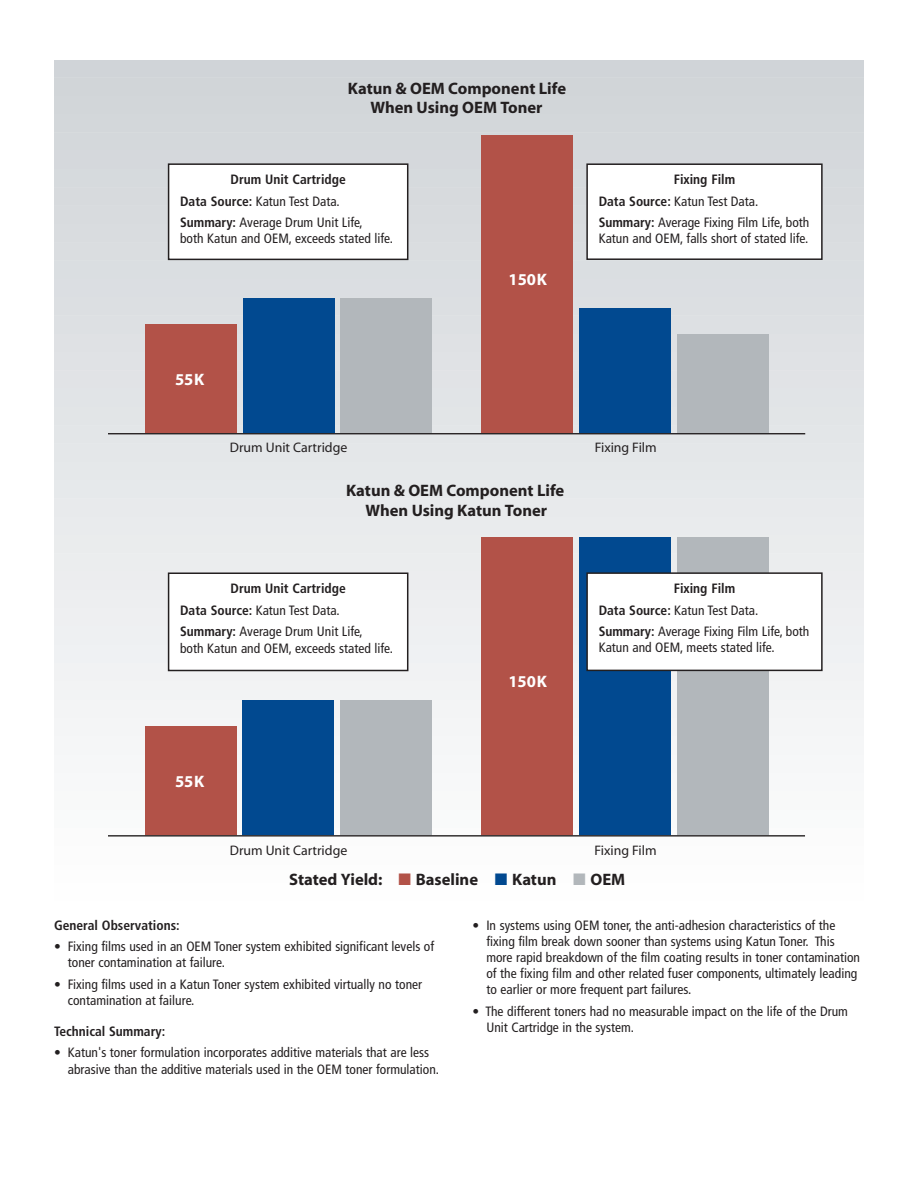
<style>
.page{position:relative;width:918px;height:1188px;background:#fff}
.page>*{position:absolute;margin:0;border:0;box-sizing:border-box;transform-origin:0 0}
.t1{font:700 16.65px/19.4px "Myriad";color:#231f20;text-align:center}
.t2{font:700 16.65px "Myriad";color:#fff}
.t3{font:13.8px "Myriad";color:#231f20}
.t4{font:condensed 13.5px/16.2px "Frutiger";color:#231f20}
.t5{font:700 condensed 13.5px/21.6px "Frutiger";color:#231f20}
.s1{font-weight:400}
.s2{font-weight:700}
.s3{color:#b25248}
.s4{color:#014990}
.s5{color:#b2b7bb}
</style>
<div class="page">
<div style="left:54px;top:61px;width:810px;height:16px;background:#d0d4d8"></div>
<div style="left:54px;top:78px;width:810px;height:18px;background:#d1d5d8"></div>
<div style="left:54px;top:96px;width:810px;height:18px;background:#d2d6d9"></div>
<div style="left:54px;top:114px;width:810px;height:18px;background:#d3d7da"></div>
<div style="left:54px;top:133px;width:810px;height:18px;background:#d4d8db"></div>
<div style="left:54px;top:151px;width:810px;height:18px;background:#d5d8dc"></div>
<div style="left:54px;top:169px;width:810px;height:18px;background:#d6dadd"></div>
<div style="left:54px;top:187px;width:810px;height:19px;background:#d7dadd"></div>
<div style="left:54px;top:206px;width:810px;height:18px;background:#d8dbde"></div>
<div style="left:54px;top:224px;width:810px;height:18px;background:#d9dcdf"></div>
<div style="left:54px;top:242px;width:810px;height:19px;background:#dadde0"></div>
<div style="left:54px;top:261px;width:810px;height:18px;background:#dadee1"></div>
<div style="left:54px;top:279px;width:810px;height:18px;background:#dbdee2"></div>
<div style="left:54px;top:297px;width:810px;height:18px;background:#dcdfe2"></div>
<div style="left:54px;top:316px;width:810px;height:18px;background:#dde0e3"></div>
<div style="left:54px;top:334px;width:810px;height:18px;background:#dfe1e4"></div>
<div style="left:54px;top:352px;width:810px;height:18px;background:#e0e2e5"></div>
<div style="left:54px;top:370px;width:810px;height:19px;background:#e1e3e6"></div>
<div style="left:54px;top:389px;width:810px;height:18px;background:#e1e4e7"></div>
<div style="left:54px;top:407px;width:810px;height:18px;background:#e2e5e7"></div>
<div style="left:54px;top:425px;width:810px;height:19px;background:#e3e6e8"></div>
<div style="left:54px;top:444px;width:810px;height:18px;background:#e4e7e9"></div>
<div style="left:54px;top:462px;width:810px;height:18px;background:#e5e8ea"></div>
<div style="left:54px;top:480px;width:810px;height:18px;background:#e6e9eb"></div>
<div style="left:54px;top:499px;width:810px;height:18px;background:#e8eaec"></div>
<div style="left:54px;top:517px;width:810px;height:18px;background:#e9ebed"></div>
<div style="left:54px;top:535px;width:810px;height:18px;background:#eaeced"></div>
<div style="left:54px;top:553px;width:810px;height:19px;background:#ebedee"></div>
<div style="left:54px;top:572px;width:810px;height:18px;background:#ecedef"></div>
<div style="left:54px;top:590px;width:810px;height:18px;background:#edeef0"></div>
<div style="left:54px;top:608px;width:810px;height:19px;background:#eeeff1"></div>
<div style="left:54px;top:627px;width:810px;height:18px;background:#eef0f2"></div>
<div style="left:54px;top:645px;width:810px;height:18px;background:#eff1f3"></div>
<div style="left:54px;top:663px;width:810px;height:18px;background:#f1f2f3"></div>
<div style="left:54px;top:682px;width:810px;height:18px;background:#f2f3f4"></div>
<div style="left:54px;top:700px;width:810px;height:18px;background:#f3f4f5"></div>
<div style="left:54px;top:718px;width:810px;height:18px;background:#f4f5f6"></div>
<div style="left:54px;top:737px;width:810px;height:18px;background:#f5f6f7"></div>
<div style="left:54px;top:755px;width:810px;height:18px;background:#f6f7f8"></div>
<div style="left:54px;top:773px;width:810px;height:18px;background:#f7f8f9"></div>
<div style="left:54px;top:791px;width:810px;height:19px;background:#f8f9f9"></div>
<div style="left:54px;top:810px;width:810px;height:18px;background:#f9fafa"></div>
<div style="left:54px;top:828px;width:810px;height:18px;background:#fbfbfb"></div>
<div style="left:482px;top:135px;width:91px;height:299px;background:#b25248"></div>
<div style="left:580px;top:308px;width:91px;height:126px;background:#014990"></div>
<div style="left:677px;top:334px;width:92px;height:100px;background:#b2b7bb"></div>
<div style="left:340px;top:298px;width:92px;height:136px;background:#b2b7bb"></div>
<div style="left:243px;top:298px;width:91px;height:136px;background:#014990"></div>
<div style="left:145px;top:324px;width:92px;height:110px;background:#b25248"></div>
<hr style="left:108px;top:433px;width:697px;height:1px;background:#231f20">
<div style="left:481px;top:537px;width:92px;height:299px;background:#b25248"></div>
<div style="left:580px;top:537px;width:91px;height:299px;background:#014990"></div>
<div style="left:677px;top:537px;width:91px;height:299px;background:#b2b7bb"></div>
<div style="left:340px;top:700px;width:92px;height:136px;background:#b2b7bb"></div>
<div style="left:243px;top:700px;width:91px;height:136px;background:#014990"></div>
<div style="left:145px;top:726px;width:92px;height:110px;background:#b25248"></div>
<hr style="left:108px;top:835px;width:697px;height:2px;background:#231f20">
<div style="left:169px;top:164px;width:239px;height:95px;background:#fff"></div>
<div style="left:168px;top:163px;width:240px;height:97px;border:2px solid #231f20"></div>
<div style="left:587px;top:164px;width:235px;height:95px;background:#fff"></div>
<div style="left:586px;top:163px;width:237px;height:97px;border:2px solid #231f20"></div>
<div style="left:169px;top:573px;width:239px;height:98px;background:#fff"></div>
<div style="left:168px;top:572px;width:240px;height:99px;border:2px solid #231f20"></div>
<div style="left:587px;top:573px;width:235px;height:97px;background:#fff"></div>
<div style="left:586px;top:572px;width:237px;height:99px;border:2px solid #231f20"></div>
<p class="t1" style="left:348px;top:80px;width:220px">Katun &amp; OEM Component Life<br>When Using OEM Toner</p>
<p class="t5" style="left:180px;top:170px;width:184px;text-indent:50px">Drum Unit Cartridge<br>Data Source: <span class="s1">Katun Test Data.<br></span>Summary: <span class="s1">Average Drum Unit Life,</span></p>
<p class="t4" style="left:180px;top:232px;width:214px">both Katun and OEM, exceeds stated life.</p>
<p class="t2" style="left:509px;top:273px;width:40px">150K</p>
<p class="t4" style="left:599px;top:170px;width:212px;line-height:21.6px;text-indent:75px"><span class="s2">Fixing Film<br>Data Source:</span> Katun Test Data.<br><span class="s2">Summary:</span> Average Fixing Film Life, both</p>
<p class="t4" style="left:599px;top:232px;width:211px">Katun and OEM, falls short of stated life.</p>
<p class="t2" style="left:175px;top:373px;width:31px">55K</p>
<p class="t3" style="left:230px;top:443px;width:119px">Drum Unit Cartridge</p>
<p class="t3" style="left:595px;top:443px;width:64px">Fixing Film</p>
<p class="t1" style="left:346px;top:482px;width:220px">Katun &amp; OEM Component Life<br>When Using Katun Toner</p>
<p class="t5" style="left:180px;top:579px;width:184px;text-indent:50px">Drum Unit Cartridge<br>Data Source: <span class="s1">Katun Test Data.<br></span>Summary: <span class="s1">Average Drum Unit Life,</span></p>
<p class="t4" style="left:180px;top:641px;width:214px">both Katun and OEM, exceeds stated life.</p>
<p class="t2" style="left:175px;top:775px;width:31px">55K</p>
<p class="t2" style="left:508px;top:675px;width:40px">150K</p>
<p class="t4" style="left:599px;top:579px;width:212px;line-height:21.6px;text-indent:75px"><span class="s2">Fixing Film<br>Data Source:</span> Katun Test Data.<br><span class="s2">Summary:</span> Average Fixing Film Life, both</p>
<p class="t4" style="left:599px;top:641px;width:177px">Katun and OEM, meets stated life.</p>
<p class="t3" style="left:230px;top:845px;width:119px">Drum Unit Cartridge</p>
<p class="t3" style="left:595px;top:845px;width:63px">Fixing Film</p>
<p class="t1" style="left:289px;top:871px;width:338px">Stated Yield: <span class="s3">■</span> Baseline <span class="s4">■</span> Katun <span class="s5">■</span> OEM</p>
<p class="t5" style="left:54px;top:915px;width:127px">General Observations:</p>
<p class="t4" style="left:68px;top:939px;width:368px;text-indent:-14px">• Fixing films used in an OEM Toner system exhibited significant levels of toner contamination at failure.</p>
<p class="t4" style="left:68px;top:977px;width:356px;text-indent:-14px">• Fixing films used in a Katun Toner system exhibited virtually no toner contamination at failure.</p>
<p class="t5" style="left:54px;top:1021px;width:113px">Technical Summary:</p>
<p class="t4" style="left:68px;top:1046px;width:373px;text-indent:-14px">• Katun's toner formulation incorporates additive materials that are less abrasive than the additive materials used in the OEM toner formulation.</p>
<p class="t4" style="left:486px;top:918px;width:375px;text-indent:-14px">• In systems using OEM toner, the anti-adhesion characteristics of the fixing film break down sooner than systems using Katun Toner. This more rapid breakdown of the film coating results in toner contamination of the fixing film and other related fuser components, ultimately leading to earlier or more frequent part failures.</p>
<p class="t4" style="left:486px;top:1004px;width:363px;text-indent:-14px">• The different toners had no measurable impact on the life of the Drum<br>Unit Cartridge in the system.</p>
</div>
